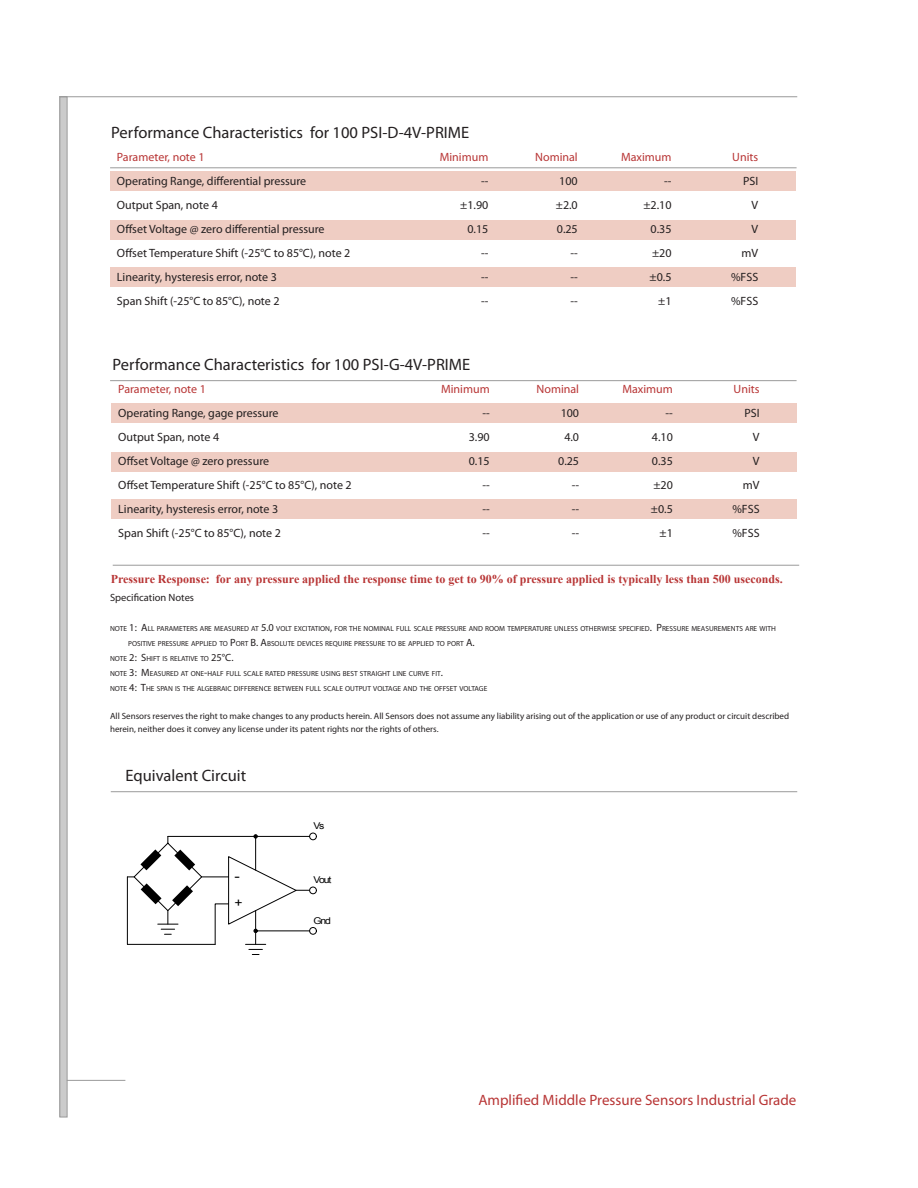
<style>
.page{position:relative;width:918px;height:1188px;background:#fff}
.page>*{position:absolute;margin:0;border:0;box-sizing:border-box;transform-origin:0 0}
.t1{font:16.5px "Myriad Pro";color:#231f20}
.t2{font:15px "Myriad Pro";color:#b83535}
.t3{font:14.55px "Arial";color:#000;scale:1.12 1}
.t4{font:12.45px "Arial";color:#000;scale:1.12 1}
.t5{font:12px/24px "Myriad Pro";color:#231f20;text-align:right}
.t6{font:700 12px "Times New Roman";color:#b83535}
.t7{font:12px "Myriad Pro";color:#b83535}
.t8{font:10.5px "Myriad Pro";color:#231f20}
.t9{font:9.3px "Arial";letter-spacing:-.11em;color:#000;scale:1.12 1}
.t10{font:9px/13.5px "Myriad Pro";color:#231f20}
.t11{font:7.35px "Myriad Pro";color:#231f20}
.s1{font-size:10.5px}
</style>
<div class="page">
<div style="left:60px;top:97px;width:7px;height:1020px;background:#cbcbcb"></div>
<div style="left:59px;top:96px;width:9px;height:1021px;border:1px solid #9a9a9a"></div>
<hr style="left:67px;top:1080px;width:58px;height:1px;background:#9a9a9a">
<hr style="left:59px;top:96px;width:738px;height:1px;background:#9a9a9a">
<hr style="left:111px;top:791px;width:686px;height:1px;background:#9a9a9a">
<hr style="left:113px;top:565px;width:686px;height:1px;background:#9a9a9a">
<div style="left:111px;top:404px;width:686px;height:19px;background:#efcdc3"></div>
<div style="left:111px;top:500px;width:686px;height:19px;background:#efcdc3"></div>
<div style="left:111px;top:452px;width:686px;height:19px;background:#efcdc3"></div>
<hr style="left:110px;top:380px;width:687px;height:1px;background:#9a9a9a">
<div style="left:110px;top:172px;width:686px;height:19px;background:#efcdc3"></div>
<div style="left:110px;top:267px;width:686px;height:19px;background:#efcdc3"></div>
<div style="left:110px;top:220px;width:686px;height:19px;background:#efcdc3"></div>
<hr style="left:110px;top:167px;width:687px;height:1px;background:#9a9a9a">
<div style="left:309px;top:887px;width:8px;height:7px;border:1px solid #000;border-radius:50%"></div>
<div style="left:309px;top:833px;width:8px;height:7px;border:1px solid #000;border-radius:50%"></div>
<div style="left:309px;top:927px;width:8px;height:8px;border:1px solid #000;border-radius:50%"></div>
<svg style="left:127px;top:834px;width:189px;height:121px"></svg>
<hr style="left:127px;top:877px;width:1px;height:67px;background:#000">
<hr style="left:127px;top:944px;width:88px;height:1px;background:#000">
<h1 class="t1" style="left:111px;top:122px;width:360px">Performance Characteristics for 100 PSI-D-4V-PRIME</h1>
<p class="t7" style="left:117px;top:149px;width:89px">Parameter, note 1</p>
<p class="t5" style="left:117px;top:169px;width:235px;text-align:left">Operating Range, differential pressure<br>Output Span, note 4<br>Offset Voltage @ zero differential pressure Offset Temperature Shift (-25°C to 85°C), note 2<br>Linearity, hysteresis error, note 3<br>Span Shift (-25°C to 85°C), note 2</p>
<p class="t7" style="left:440px;top:152px;width:50px">Minimum</p>
<p class="t5" style="left:460px;top:170px;width:30px">-- ±1.90<br>0.15 --<br>--<br>--</p>
<h1 class="t1" style="left:113px;top:354px;width:359px">Performance Characteristics for 100 PSI-G-4V-PRIME</h1>
<p class="t7" style="left:118px;top:382px;width:89px">Parameter, note 1</p>
<p class="t5" style="left:118px;top:401px;width:235px;text-align:left">Operating Range, gage pressure<br>Output Span, note 4<br>Offset Voltage @ zero pressure<br>Offset Temperature Shift (-25°C to 85°C), note 2<br>Linearity, hysteresis error, note 3<br>Span Shift (-25°C to 85°C), note 2</p>
<p class="t7" style="left:441px;top:384px;width:50px">Minimum</p>
<p class="t5" style="left:469px;top:402px;width:22px">--<br>3.90<br>0.15 --<br>--<br>--</p>
<p class="t7" style="left:535px;top:152px;width:44px">Nominal</p>
<p class="t5" style="left:556px;top:170px;width:23px">100 ±2.0<br>0.25 --<br>--<br>--</p>
<p class="t7" style="left:537px;top:384px;width:44px">Nominal</p>
<p class="t5" style="left:558px;top:402px;width:22px">100<br>4.0<br>0.25 --<br>--<br>--</p>
<p class="t7" style="left:621px;top:152px;width:52px">Maximum</p>
<p class="t5" style="left:643px;top:170px;width:30px">-- ±2.10<br>0.35 ±20 ±0.5 ±1</p>
<p class="t7" style="left:622px;top:384px;width:52px">Maximum</p>
<p class="t5" style="left:651px;top:402px;width:23px">--<br>4.10<br>0.35 ±20 ±0.5 ±1</p>
<p class="t7" style="left:732px;top:152px;width:27px">Units</p>
<p class="t5" style="left:731px;top:169px;width:29px">PSI<br>V<br>V<br>mV %FSS %FSS</p>
<p class="t7" style="left:734px;top:384px;width:27px">Units</p>
<p class="t5" style="left:732px;top:401px;width:29px">PSI<br>V<br>V<br>mV %FSS %FSS</p>
<p class="t6" style="left:111px;top:575px;width:673px">Pressure Response: for any pressure applied the response time to get to 90% of pressure applied is typically less than 500 useconds.</p>
<p class="t8" style="left:110px;top:594px;width:86px">Specification Notes</p>
<p class="t11" style="left:110px;top:626px;width:667px">NOTE <span class="s1">1: A</span>LL PARAMETERS ARE MEASURED AT <span class="s1">5.0</span> VOLT EXCITATION<span class="s1">,</span> FOR THE NOMINAL FULL SCALE PRESSURE AND ROOM TEMPERATURE UNLESS OTHERWISE SPECIFIED<span class="s1">. P</span>RESSURE MEASUREMENTS ARE WITH</p>
<p class="t11" style="left:128px;top:641px;width:348px">POSITIVE PRESSURE APPLIED TO <span class="s1">P</span>ORT <span class="s1">B. A</span>BSOLUTE DEVICES REQUIRE PRESSURE TO BE APPLIED TO PORT <span class="s1">A.</span></p>
<p class="t11" style="left:110px;top:656px;width:125px">NOTE <span class="s1">2: S</span>HIFT IS RELATIVE TO <span class="s1">25°C.</span></p>
<p class="t11" style="left:110px;top:671px;width:334px">NOTE <span class="s1">3: M</span>EASURED AT ONE<span class="s1">-</span>HALF FULL SCALE RATED PRESSURE USING BEST STRAIGHT LINE CURVE FIT<span class="s1">.</span></p>
<p class="t11" style="left:110px;top:686px;width:379px">NOTE <span class="s1">4: T</span>HE SPAN IS THE ALGEBRAIC DIFFERENCE BETWEEN FULL SCALE OUTPUT VOLTAGE AND THE OFFSET VOLTAGE</p>
<p class="t10" style="left:110px;top:710px;width:681px">All Sensors reserves the right to make changes to any products herein. All Sensors does not assume any liability arising out of the application or use of any product or circuit described herein, neither does it convey any license under its patent rights nor the rights of others.</p>
<h1 class="t1" style="left:125px;top:769px;width:122px">Equivalent Circuit</h1>
<p class="t3" style="left:234px;top:868px;width:6px">-</p>
<p class="t4" style="left:234px;top:895px;width:9px">+</p>
<p class="t9" style="left:313px;top:821px;width:11px">Vs</p>
<p class="t9" style="left:313px;top:875px;width:18px">Vout</p>
<p class="t9" style="left:313px;top:915px;width:17px">Gnd</p>
<p class="t2" style="left:478px;top:1090px;width:320px">Amplified Middle Pressure Sensors Industrial Grade</p>
</div>
